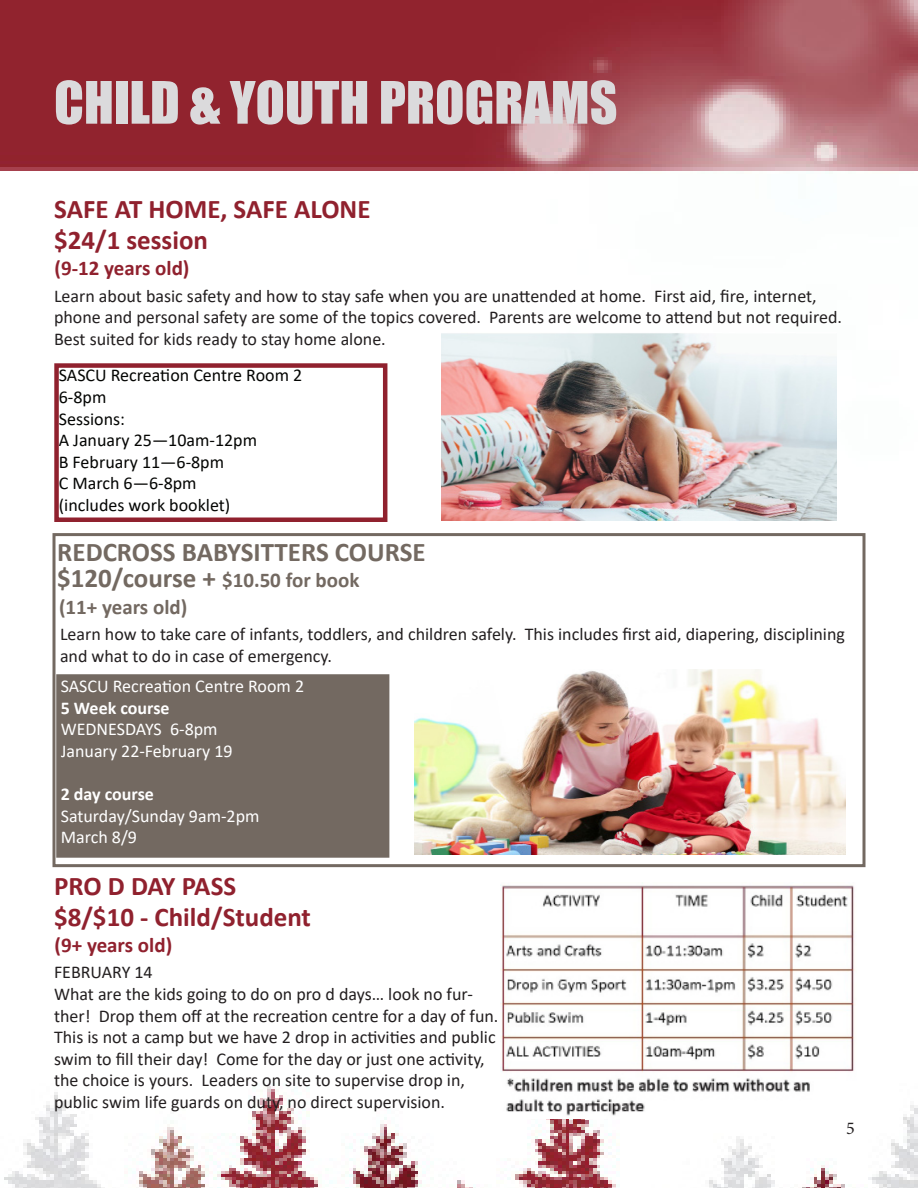
<style>
.page{position:relative;width:918px;height:1188px;background:#fff}
.page>*{position:absolute;margin:0;border:0;box-sizing:border-box;transform-origin:0 0}
.t1{font:54px "Impact";color:#dbdadc}
.t2{font:700 27px "Calibri";color:#90212e}
.t3{font:700 27px "Calibri";color:#736961}
.t4{font:700 21px "Calibri";color:#736961}
.t5{font:700 21px "Calibri";color:#90212e}
.t6{font:18px/21.6px "Calibri";color:#231f20}
.t7{font:18px/21.6px "Calibri";color:#fff}
.t8{font:18px/21.6px "Calibri";color:#040503}
.t9{font:18px "Minion Pro";color:#231f20}
.s1{font-size:27px}
.s2{font-weight:700}
</style>
<div class="page">
<img style="left:0;top:0;width:918px;height:1188px">
<div style="left:52px;top:533px;width:814px;height:334px;border:3px solid #736961"></div>
<div style="left:54px;top:363px;width:333px;height:159px;border:4px solid #90212e"></div>
<img style="left:441px;top:333px;width:396px;height:187px">
<img style="left:414px;top:670px;width:432px;height:185px">
<div style="left:58px;top:676px;width:329px;height:179px;background:#736961"></div>
<div style="left:56px;top:674px;width:333px;height:184px;border:4px solid #736961"></div>
<img style="left:500px;top:882px;width:357px;height:236px">
<p class="t1" style="left:54px;top:61px;width:565px">CHILD &amp; YOUTH PROGRAMS</p>
<p class="t2" style="left:54px;top:190px;width:318px">SAFE AT HOME, SAFE ALONE</p>
<p class="t2" style="left:54px;top:221px;width:156px">$24/1 session</p>
<p class="t5" style="left:55px;top:253px;width:136px">(9-12 years old)</p>
<p class="t6" style="left:54px;top:284px;width:790px">Learn about basic safety and how to stay safe when you are unattended at home. First aid, fire, internet, phone and personal safety are some of the topics covered. Parents are welcome to attend but not required.<br>Best suited for kids ready to stay home alone.</p>
<p class="t8" style="left:59px;top:364px;width:245px">SASCU Recreation Centre Room 2<br>6-8pm<br>Sessions:<br>A January 25—10am-12pm<br>B February 11—6-8pm<br>C March 6—6-8pm<br>(includes work booklet)</p>
<p class="t3" style="left:57px;top:533px;width:370px">REDCROSS BABYSITTERS COURSE</p>
<p class="t4" style="left:57px;top:565px;width:304px"><span class="s1">$120/course +</span> $10.50 for book</p>
<p class="t4" style="left:59px;top:592px;width:130px">(11+ years old)</p>
<p class="t6" style="left:60px;top:623px;width:787px">Learn how to take care of infants, toddlers, and children safely. This includes first aid, diapering, disciplining and what to do in case of emergency.</p>
<p class="t7" style="left:61px;top:675px;width:245px">SASCU Recreation Centre Room 2<br><span class="s2">5 Week course<br></span>WEDNESDAYS 6-8pm<br>January 22-February 19</p>
<p class="t7" style="left:61px;top:783px;width:200px"><span class="s2">2 day course<br></span>Saturday/Sunday 9am-2pm<br>March 8/9</p>
<p class="t2" style="left:54px;top:867px;width:183px">PRO D DAY PASS</p>
<p class="t2" style="left:54px;top:898px;width:258px">$8/$10 - Child/Student</p>
<p class="t5" style="left:55px;top:930px;width:119px">(9+ years old)</p>
<p class="t6" style="left:54px;top:961px;width:100px">FEBRUARY 14</p>
<p class="t6" style="left:54px;top:983px;width:446px">What are the kids going to do on pro d days… look no fur&shy;ther! Drop them off at the recreation centre for a day of fun.<br>This is not a camp but we have 2 drop in activities and public swim to fill their day! Come for the day or just one activity, the choice is yours. Leaders on site to supervise drop in, public swim life guards on duty, no direct supervision.</p>
<p class="t9" style="left:846px;top:1116px;width:10px">5</p>
</div>
